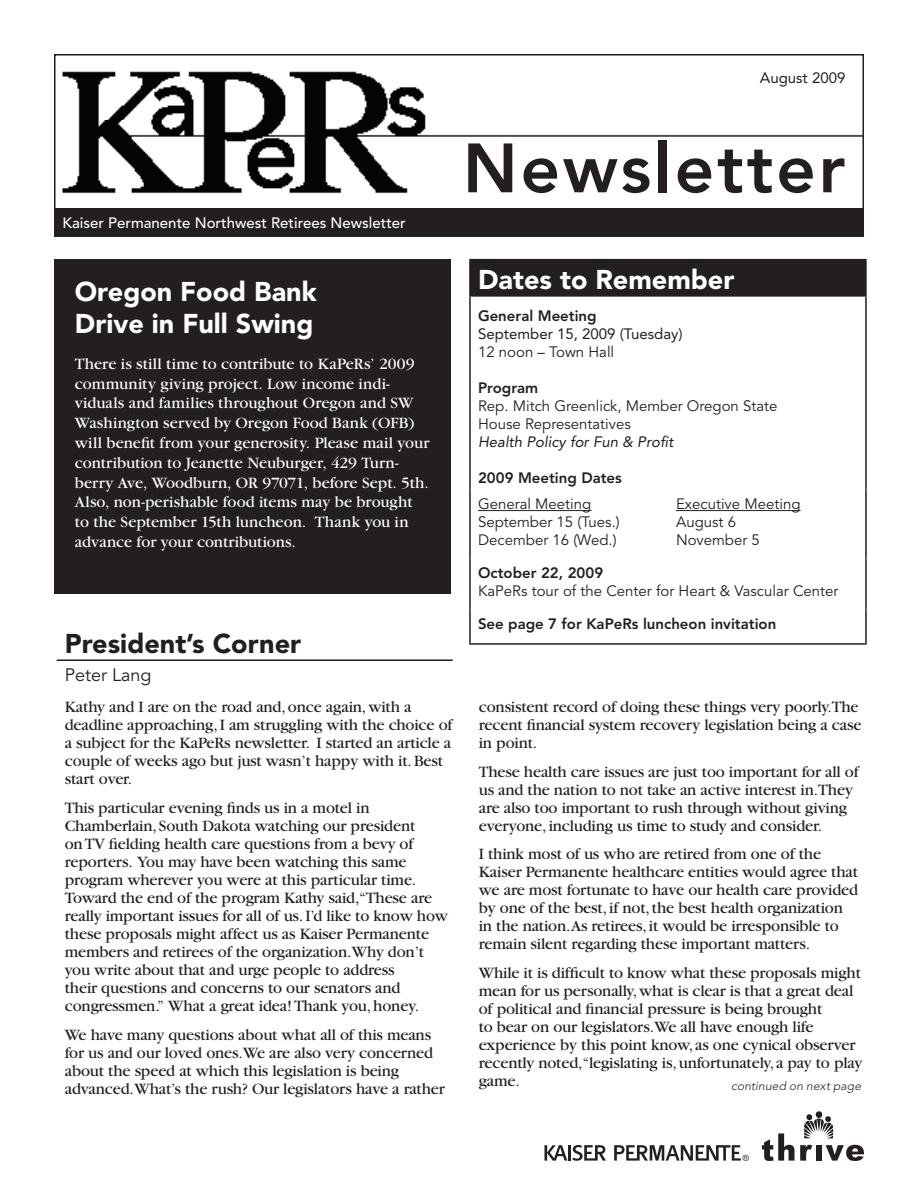
<style>
.page{position:relative;width:918px;height:1188px;background:#fff}
.page>*{position:absolute;margin:0;border:0;box-sizing:border-box;transform-origin:0 0}
.t1{font:800 69px "Avenir";letter-spacing:.04em;color:#231f20}
.t2{font:900 27px/32.4px "Avenir";color:#fff}
.t3{font:900 27px "Avenir";color:#231f20}
.t4{font:18px "Avenir";color:#231f20}
.t5{font:16.5px/18px "Garamond";letter-spacing:-.01em;color:#231f20}
.t6{font:16.5px/19.8px "Garamond";color:#fff}
.t7{font:15px/18px "Avenir";color:#231f20}
.t8{font:800 15px "Avenir";color:#231f20}
.t9{font:500 15px "Avenir";color:#fff}
.t10{font:15px "Avenir";color:#231f20}
.t11{font:italic 15px "Avenir";color:#231f20}
.t12{font:italic 300 12px "Avenir";letter-spacing:.015em;color:#231f20}
</style>
<div class="page">
<div style="left:54px;top:259px;width:397px;height:335px;background:#231f20"></div>
<img style="left:62px;top:71px;width:364px;height:49px">
<img style="left:62px;top:120px;width:799px;height:73px">
<div style="left:54px;top:54px;width:810px;height:157px;border:2px solid #231f20"></div>
<div style="left:54px;top:208px;width:810px;height:29px;background:#231f20"></div>
<hr style="left:57px;top:659px;width:396px;height:2px;background:#231f20">
<svg style="left:762px;top:1113px;width:102px;height:48px"></svg>
<div style="left:816px;top:1111px;width:6px;height:7px;background:#231f20;border-radius:50%"></div>
<hr style="left:568px;top:1145px;width:3px;height:16px;background:#231f20">
<svg style="left:544px;top:1145px;width:23px;height:16px"></svg>
<svg style="left:573px;top:1145px;width:33px;height:16px"></svg>
<svg style="left:614px;top:1145px;width:135px;height:16px"></svg>
<div style="left:470px;top:260px;width:396px;height:36px;background:#231f20"></div>
<hr style="left:469px;top:610px;width:2px;height:33px;background:#231f20">
<hr style="left:865px;top:610px;width:2px;height:33px;background:#231f20">
<hr style="left:469px;top:643px;width:398px;height:2px;background:#231f20">
<hr style="left:469px;top:259px;width:199px;height:1px;background:#231f20">
<hr style="left:469px;top:260px;width:2px;height:35px;background:#231f20">
<hr style="left:668px;top:259px;width:199px;height:1px;background:#231f20">
<hr style="left:865px;top:260px;width:2px;height:35px;background:#231f20">
<hr style="left:469px;top:295px;width:199px;height:2px;background:#231f20">
<hr style="left:469px;top:297px;width:2px;height:193px;background:#231f20">
<hr style="left:668px;top:295px;width:199px;height:2px;background:#231f20">
<hr style="left:865px;top:297px;width:2px;height:193px;background:#231f20">
<hr style="left:469px;top:490px;width:2px;height:69px;background:#231f20">
<hr style="left:865px;top:490px;width:2px;height:69px;background:#231f20">
<hr style="left:469px;top:559px;width:2px;height:51px;background:#231f20">
<hr style="left:865px;top:559px;width:2px;height:51px;background:#231f20">
<hr style="left:478px;top:510px;width:113px;height:1px;background:#231f20">
<hr style="left:676px;top:510px;width:125px;height:1px;background:#231f20">
<p class="t10" style="left:760px;top:72px;width:87px">August 2009</p>
<p class="t9" style="left:62px;top:217px;width:345px">Kaiser Permanente Northwest Retirees Newsletter</p>
<h1 class="t1" style="left:463px;top:140px;width:384px">Newsletter</h1>
<h2 class="t2" style="left:75px;top:277px;width:243px">Oregon Food Bank<br>Drive in Full Swing</h2>
<p class="t6" style="left:75px;top:355px;width:356px">There is still time to contribute to KaPeRs’ 2009 community giving project. Low income indi&shy;viduals and families throughout Oregon and SW Washington served by Oregon Food Bank (OFB) will benefit from your generosity. Please mail your contribution to Jeanette Neuburger, 429 Turn&shy;berry Ave, Woodburn, OR 97071, before Sept. 5th.<br>Also, non-perishable food items may be brought to the September 15th luncheon. Thank you in advance for your contributions.</p>
<h2 class="t3" style="left:65px;top:633px;width:238px">President’s Corner</h2>
<p class="t4" style="left:65px;top:667px;width:88px">Peter Lang</p>
<p class="t5" style="left:65px;top:700px;width:389px">Kathy and I are on the road and, once again, with a deadline approaching, I am struggling with the choice of a subject for the KaPeRs newsletter. I started an article a couple of weeks ago but just wasn’t happy with it. Best start over.</p>
<p class="t5" style="left:65px;top:801px;width:385px">This particular evening finds us in a motel in Chamberlain, South Dakota watching our president<br>on TV fielding health care questions from a bevy of reporters. You may have been watching this same program wherever you were at this particular time.<br>Toward the end of the program Kathy said,“These are really important issues for all of us. I’d like to know how these proposals might affect us as Kaiser Permanente members and retirees of the organization.Why don’t you write about that and urge people to address<br>their questions and concerns to our senators and congressmen.” What a great idea! Thank you, honey.</p>
<p class="t5" style="left:65px;top:1027px;width:382px">We have many questions about what all of this means for us and our loved ones.We are also very concerned about the speed at which this legislation is being advanced.What’s the rush? Our legislators have a rather</p>
<h2 class="t2" style="left:478px;top:266px;width:258px">Dates to Remember</h2>
<p class="t8" style="left:478px;top:309px;width:120px">General Meeting</p>
<p class="t10" style="left:478px;top:327px;width:206px">September 15, 2009 (Tuesday)</p>
<p class="t7" style="left:478px;top:344px;width:138px">12 noon – Town Hall</p>
<p class="t8" style="left:478px;top:381px;width:62px">Program</p>
<p class="t7" style="left:478px;top:398px;width:301px">Rep. Mitch Greenlick, Member Oregon State<br>House Representatives</p>
<p class="t11" style="left:478px;top:435px;width:197px">Health Policy for Fun &amp; Profit</p>
<p class="t8" style="left:478px;top:471px;width:145px">2009 Meeting Dates</p>
<p class="t7" style="left:478px;top:497px;width:143px">General Meeting<br>September 15 (Tues.)<br>December 16 (Wed.)</p>
<p class="t7" style="left:676px;top:497px;width:126px">Executive Meeting<br>August 6<br>November 5</p>
<p class="t8" style="left:478px;top:567px;width:127px">October 22, 2009</p>
<p class="t7" style="left:478px;top:584px;width:362px">KaPeRs tour of the Center for Heart &amp; Vascular Center</p>
<p class="t8" style="left:478px;top:618px;width:300px">See page 7 for KaPeRs luncheon invitation</p>
<p class="t5" style="left:479px;top:699px;width:384px">consistent record of doing these things very poorly.The recent financial system recovery legislation being a case in point.</p>
<p class="t5" style="left:479px;top:764px;width:381px">These health care issues are just too important for all of us and the nation to not take an active interest in.They are also too important to rush through without giving everyone, including us time to study and consider.</p>
<p class="t5" style="left:479px;top:847px;width:381px">I think most of us who are retired from one of the Kaiser Permanente healthcare entities would agree that we are most fortunate to have our health care provided by one of the best, if not, the best health organization in the nation.As retirees, it would be irresponsible to remain silent regarding these important matters.</p>
<p class="t5" style="left:479px;top:965px;width:385px">While it is difficult to know what these proposals might mean for us personally, what is clear is that a great deal of political and financial pressure is being brought<br>to bear on our legislators.We all have enough life experience by this point know, as one cynical observer recently noted,“legislating is, unfortunately, a pay to play game.</p>
<p class="t12" style="left:731px;top:1081px;width:131px">continued on next page</p>
</div>
